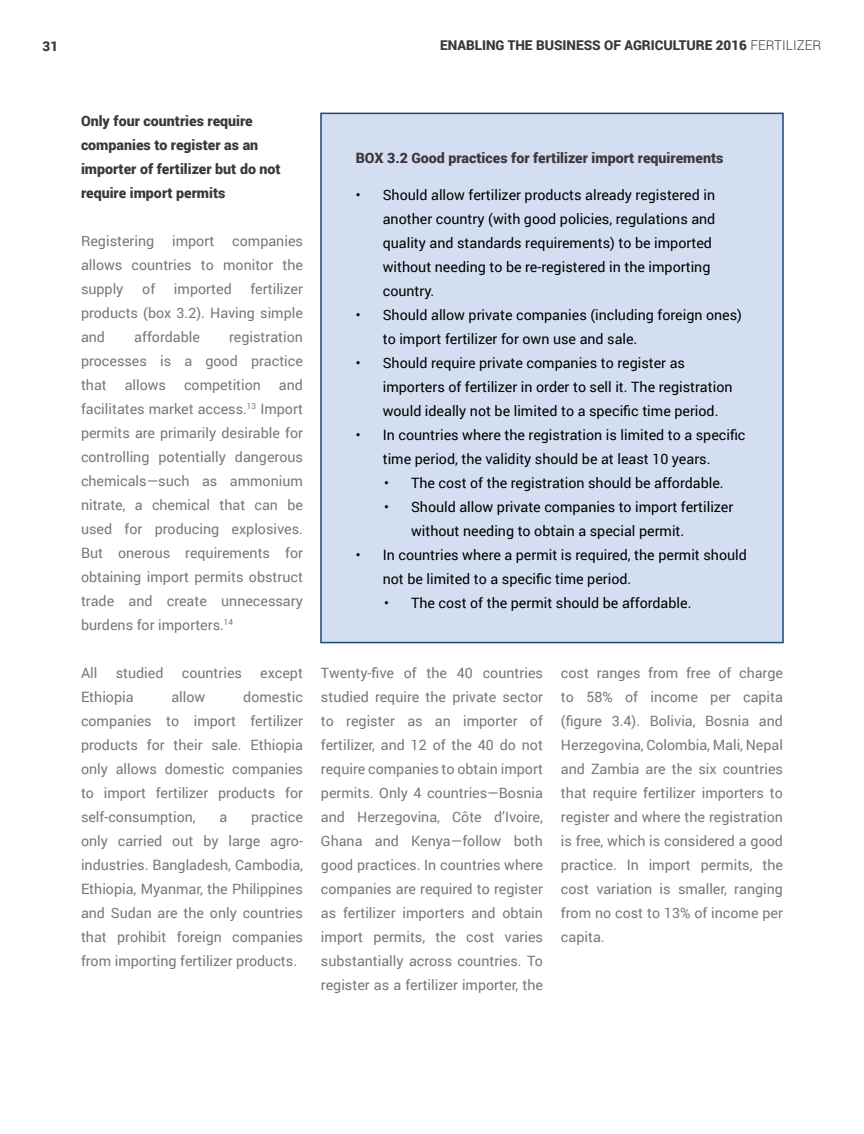
<style>
.page{position:relative;width:864px;height:1134px;background:#fff}
.page>*{position:absolute;margin:0;border:0;box-sizing:border-box;transform-origin:0 0}
.t1{font:14.25px/24px "Roboto";color:#75797b;text-align:justify}
.t2{font:14.25px/24px "Roboto";color:#000001}
.t3{font:900 14.25px/24px "Roboto";color:#3d363b}
.t4{font:900 13.5px "Roboto";color:#3d363b}
.s1{font-weight:300}
</style>
<div class="page">
<div style="left:321px;top:113px;width:462px;height:530px;background:#d3dff1"></div>
<div style="left:320px;top:113px;width:464px;height:530px;border:2px solid #1e4773"></div>
<p class="t4" style="left:43px;top:36px;width:17px">31</p>
<p class="t4" style="left:440px;top:36px;width:383px">ENABLING THE BUSINESS OF AGRICULTURE 2016 <span class="s1">FERTILIZER</span></p>
<p class="t3" style="left:81px;top:108px;width:201px">Only four countries require companies to register as an importer of fertilizer but do not require import permits</p>
<p class="t1" style="left:81px;top:228px;width:75px">Registering</p>
<p class="t1" style="left:172px;top:228px;width:44px">import</p>
<p class="t1" style="left:81px;top:228px;width:224px;text-indent:151px">companies allows countries to monitor the supply</p>
<p class="t1" style="left:81px;top:276px;width:224px;text-indent:170px">fertilizer products (box 3.2). Having simple and</p>
<p class="t1" style="left:142px;top:276px;width:15px">of</p>
<p class="t1" style="left:174px;top:276px;width:59px">imported</p>
<p class="t1" style="left:134px;top:324px;width:67px">affordable</p>
<p class="t1" style="left:81px;top:324px;width:224px;text-indent:148px">registration processes is a good practice that</p>
<p class="t1" style="left:81px;top:372px;width:224px;text-indent:198px">and facilitates market access.<sup>13</sup> Import permits are primarily desirable for controlling potentially dangerous chemicals—such as ammonium nitrate, a chemical that can be used for producing explosives.<br>But onerous requirements for obtaining import permits obstruct trade and create unnecessary burdens for importers.<sup>14</sup></p>
<p class="t1" style="left:81px;top:660px;width:18px">All</p>
<p class="t1" style="left:116px;top:660px;width:49px">studied</p>
<p class="t1" style="left:182px;top:660px;width:62px">countries</p>
<p class="t1" style="left:260px;top:660px;width:44px">except</p>
<p class="t1" style="left:81px;top:684px;width:54px">Ethiopia</p>
<p class="t1" style="left:171px;top:684px;width:35px">allow</p>
<p class="t1" style="left:125px;top:372px;width:43px">allows</p>
<p class="t1" style="left:184px;top:372px;width:78px">competition</p>
<p class="t1" style="left:81px;top:684px;width:224px;text-indent:162px">domestic companies to import fertilizer products for their sale. Ethiopia only allows domestic companies to import fertilizer products for self-consumption,</p>
<p class="t1" style="left:81px;top:804px;width:224px;text-indent:170px">practice only carried out by large agro&shy;industries. Bangladesh, Cambodia, Ethiopia, Myanmar, the Philippines and Sudan are the only countries that prohibit foreign companies from importing fertilizer products.</p>
<p class="t1" style="left:219px;top:804px;width:9px">a</p>
<p class="t3" style="left:356px;top:145px;width:369px">BOX 3.2 Good practices for fertilizer import requirements</p>
<p class="t2" style="left:383px;top:182px;width:334px;text-indent:-27px">• Should allow fertilizer products already registered in another country (with good policies, regulations and quality and standards requirements) to be imported without needing to be re-registered in the importing country.</p>
<p class="t2" style="left:383px;top:302px;width:361px;text-indent:-27px">• Should allow private companies (including foreign ones) to import fertilizer for own use and sale.</p>
<p class="t2" style="left:383px;top:350px;width:351px;text-indent:-27px">• Should require private companies to register as importers of fertilizer in order to sell it. The registration would ideally not be limited to a specific time period.</p>
<p class="t2" style="left:356px;top:422px;width:391px;text-align:center">• In countries where the registration is limited to a specific time period, the validity should be at least 10 years.</p>
<p class="t2" style="left:384px;top:470px;width:341px">• The cost of the registration should be affordable.</p>
<p class="t2" style="left:411px;top:494px;width:324px;text-indent:-27px">• Should allow private companies to import fertilizer without needing to obtain a special permit.</p>
<p class="t2" style="left:383px;top:542px;width:366px;text-indent:-27px">• In countries where a permit is required, the permit should not be limited to a specific time period.</p>
<p class="t2" style="left:384px;top:590px;width:309px">• The cost of the permit should be affordable.</p>
<p class="t1" style="left:321px;top:660px;width:224px">Twenty-five of the 40 countries studied require the private sector to register as an importer of fertilizer, and 12 of the 40 do not require companies to obtain import permits. Only 4 countries—Bosnia and Herzegovina, Côte d’Ivoire, Ghana and Kenya—follow both good practices. In countries where companies are required to register as fertilizer importers and obtain import permits, the cost varies substantially across countries. To register as a fertilizer importer, the</p>
<p class="t1" style="left:561px;top:660px;width:224px">cost ranges from free of charge to 58% of income per capita (figure 3.4). Bolivia, Bosnia and Herzegovina, Colombia, Mali, Nepal and Zambia are the six countries that require fertilizer importers to register and where the registration is free, which is considered a good practice. In import permits, the cost variation is smaller, ranging from no cost to 13% of income per capita.</p>
</div>
